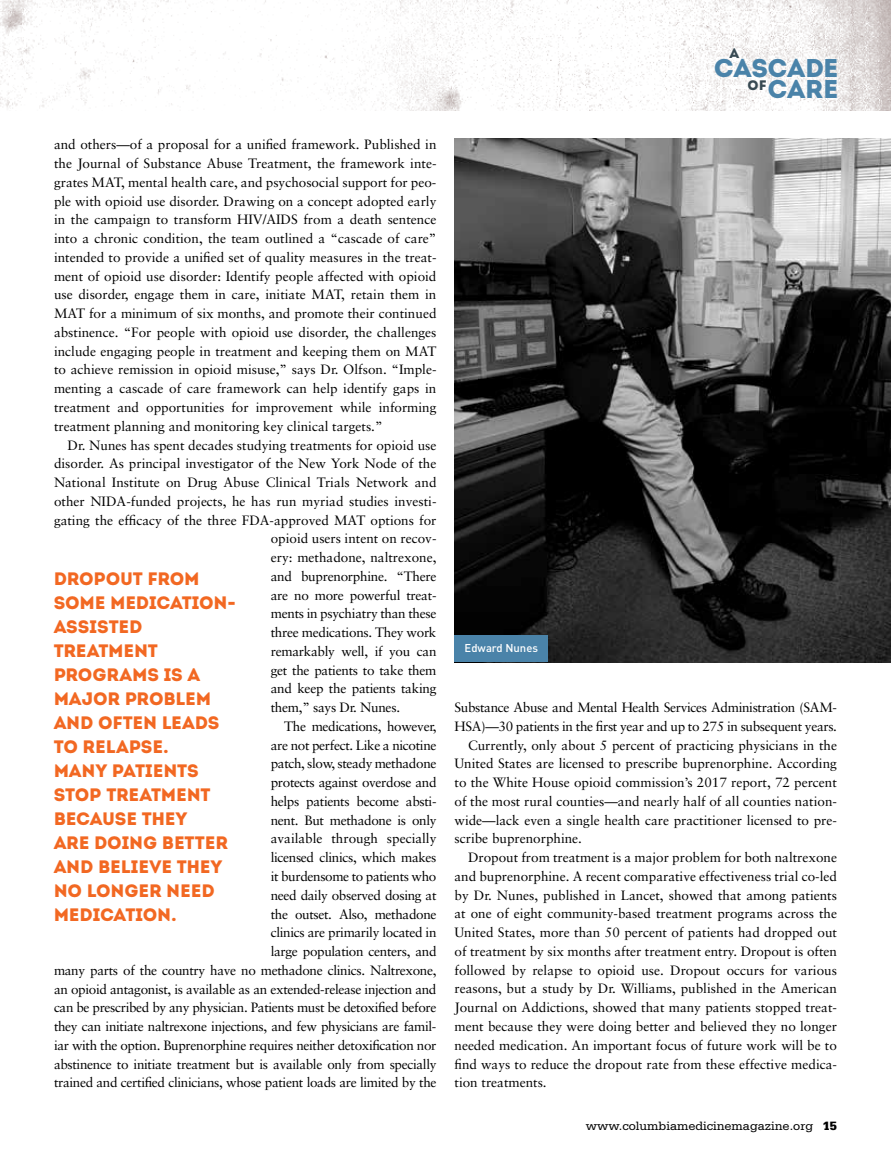
<style>
.page{position:relative;width:891px;height:1175px;background:#fff}
.page>*{position:absolute;margin:0;border:0;box-sizing:border-box;transform-origin:0 0}
.t1{font:25.65px "Intro";letter-spacing:-.025em;color:#4a83a9}
.t2{font:18px/24px "Intro";letter-spacing:-.01em;color:#f26822}
.t3{font:13.8px "Intro";color:#384a53}
.t4{font:13.5px/18.8px "Sabon";color:#000;text-align:justify}
.t5{font:13.5px "Sabon";letter-spacing:-.025em;color:#000}
.t6{font:13.5px "Sabon";letter-spacing:-.02em;color:#000}
.t7{font:12.75px "Serifa";color:#000}
.t8{font:500 11.25px "DIN";color:#fff}
.s1{font-family:"Benton Gothic";font-weight:900}
.s2{font-weight:900}
</style>
<div class="page">
<svg style="left:0;top:0;width:891px;height:111px"></svg>
<img style="left:454px;top:139px;width:437px;height:523px">
<div style="left:454px;top:635px;width:94px;height:27px;background:#4a83a9"></div>
<p class="t4" style="left:54px;top:135px;width:384px">and others—of a proposal for a unified framework. Published in the Journal of Substance Abuse Treatment, the framework inte&shy;grates MAT, mental health care, and psychosocial support for peo&shy;ple with opioid use disorder. Drawing on a concept adopted early in the campaign to transform HIV/AIDS from a death sentence into a chronic condition, the team outlined a “cascade of care” intended to provide a unified set of quality measures in the treat&shy;ment of opioid use disorder: Identify people affected with opioid use disorder, engage them in care, initiate MAT, retain them in MAT for a minimum of six months, and promote their continued abstinence. “For people with opioid use disorder, the challenges include engaging people in treatment and keeping them on MAT to achieve remission in opioid misuse,” says Dr. Olfson. “Imple&shy;menting a cascade of care framework can help identify gaps in treatment and opportunities for improvement while informing treatment planning and monitoring key clinical targets.”</p>
<p class="t4" style="left:68px;top:435px;width:371px">Dr. Nunes has spent decades studying treatments for opioid use</p>
<p class="t4" style="left:54px;top:454px;width:384px">disorder. As principal investigator of the New York Node of the</p>
<p class="t4" style="left:54px;top:473px;width:384px">National Institute on Drug Abuse Clinical Trials Network and</p>
<p class="t4" style="left:54px;top:491px;width:384px">other NIDA-funded projects, he has run myriad studies investi-</p>
<p class="t4" style="left:54px;top:510px;width:384px">gating the efficacy of the three FDA-approved MAT options for</p>
<p class="t4" style="left:271px;top:529px;width:167px">opioid users intent on recov-</p>
<p class="t4" style="left:271px;top:548px;width:167px">ery: methadone, naltrexone,</p>
<p class="t6" style="left:271px;top:568px;width:167px">and buprenorphine. “There</p>
<p class="t6" style="left:271px;top:587px;width:167px">are no more powerful treat-</p>
<p class="t6" style="left:271px;top:605px;width:167px">ments in psychiatry than these</p>
<p class="t6" style="left:271px;top:624px;width:167px">three medications. They work</p>
<p class="t6" style="left:271px;top:643px;width:167px">remarkably well, if you can</p>
<p class="t6" style="left:271px;top:662px;width:167px">get the patients to take them</p>
<p class="t6" style="left:271px;top:680px;width:167px">and keep the patients taking</p>
<p class="t6" style="left:271px;top:699px;width:131px">them,” says Dr. Nunes.</p>
<p class="t5" style="left:284px;top:718px;width:154px">The medications, however,</p>
<p class="t5" style="left:271px;top:737px;width:167px">are not perfect. Like a nicotine</p>
<p class="t5" style="left:271px;top:755px;width:167px">patch, slow, steady methadone</p>
<p class="t5" style="left:271px;top:774px;width:167px">protects against overdose and</p>
<p class="t5" style="left:271px;top:793px;width:167px">helps patients become absti-</p>
<p class="t5" style="left:271px;top:812px;width:167px">nent. But methadone is only</p>
<p class="t4" style="left:271px;top:829px;width:167px">available through specially</p>
<p class="t5" style="left:271px;top:849px;width:167px">licensed clinics, which makes</p>
<p class="t5" style="left:271px;top:868px;width:167px">it burdensome to patients who</p>
<p class="t5" style="left:271px;top:887px;width:167px">need daily observed dosing at</p>
<p class="t5" style="left:271px;top:905px;width:167px">the outset. Also, methadone</p>
<p class="t5" style="left:271px;top:924px;width:167px">clinics are primarily located in</p>
<p class="t5" style="left:271px;top:943px;width:167px">large population centers, and</p>
<p class="t5" style="left:54px;top:962px;width:384px">many parts of the country have no methadone clinics. Naltrexone,</p>
<p class="t5" style="left:54px;top:980px;width:384px">an opioid antagonist, is available as an extended-release injection and</p>
<p class="t5" style="left:54px;top:999px;width:384px">can be prescribed by any physician. Patients must be detoxified before</p>
<p class="t5" style="left:54px;top:1018px;width:384px">they can initiate naltrexone injections, and few physicians are famil-</p>
<p class="t5" style="left:54px;top:1037px;width:384px">iar with the option. Buprenorphine requires neither detoxification nor</p>
<p class="t5" style="left:54px;top:1055px;width:384px">abstinence to initiate treatment but is available only from specially</p>
<p class="t5" style="left:54px;top:1074px;width:384px">trained and certified clinicians, whose patient loads are limited by the</p>
<h2 class="t2" style="left:54px;top:566px;width:183px">DROPOUT FROM<br>SOME MEDICATION<span class="s1">-<br></span>ASSISTED<br>TREATMENT<br>PROGRAMS IS A<br>MAJOR PROBLEM<br>AND OFTEN LEADS<br>TO RELAPSE.<br>MANY PATIENTS<br>STOP TREATMENT<br>BECAUSE THEY<br>ARE DOING BETTER<br>AND BELIEVE THEY<br>NO LONGER NEED<br>MEDICATION.</h2>
<p class="t3" style="left:730px;top:45px;width:11px">A</p>
<h1 class="t1" style="left:714px;top:53px;width:126px">CASCADE</h1>
<p class="t3" style="left:748px;top:77px;width:21px">OF</p>
<h1 class="t1" style="left:767px;top:74px;width:73px">CARE</h1>
<p class="t8" style="left:465px;top:641px;width:75px">Edward Nunes</p>
<p class="t5" style="left:455px;top:699px;width:384px">Substance Abuse and Mental Health Services Administration (SAM-</p>
<p class="t5" style="left:455px;top:718px;width:384px">HSA)—30 patients in the first year and up to 275 in subsequent years.</p>
<p class="t4" style="left:468px;top:735px;width:370px">Currently, only about 5 percent of practicing physicians in the</p>
<p class="t4" style="left:455px;top:754px;width:384px">United States are licensed to prescribe buprenorphine. According</p>
<p class="t4" style="left:455px;top:773px;width:384px">to the White House opioid commission’s 2017 report, 72 percent</p>
<p class="t4" style="left:455px;top:791px;width:384px">of the most rural counties—and nearly half of all counties nation-</p>
<p class="t4" style="left:455px;top:810px;width:384px">wide—lack even a single health care practitioner licensed to pre-</p>
<p class="t4" style="left:455px;top:829px;width:129px">scribe buprenorphine.</p>
<p class="t4" style="left:468px;top:848px;width:371px">Dropout from treatment is a major problem for both naltrexone</p>
<p class="t4" style="left:455px;top:866px;width:384px">and buprenorphine. A recent comparative effectiveness trial co-led</p>
<p class="t4" style="left:455px;top:885px;width:384px">by Dr. Nunes, published in Lancet, showed that among patients</p>
<p class="t4" style="left:455px;top:904px;width:384px">at one of eight community-based treatment programs across the</p>
<p class="t4" style="left:455px;top:923px;width:384px">United States, more than 50 percent of patients had dropped out</p>
<p class="t4" style="left:455px;top:941px;width:384px">of treatment by six months after treatment entry. Dropout is often</p>
<p class="t4" style="left:455px;top:960px;width:384px">followed by relapse to opioid use. Dropout occurs for various</p>
<p class="t4" style="left:455px;top:979px;width:384px">reasons, but a study by Dr. Williams, published in the American</p>
<p class="t4" style="left:455px;top:998px;width:384px">Journal on Addictions, showed that many patients stopped treat-</p>
<p class="t4" style="left:455px;top:1016px;width:384px">ment because they were doing better and believed they no longer</p>
<p class="t4" style="left:455px;top:1035px;width:384px">needed medication. An important focus of future work will be to</p>
<p class="t4" style="left:455px;top:1054px;width:384px">find ways to reduce the dropout rate from these effective medica-</p>
<p class="t4" style="left:455px;top:1073px;width:94px">tion treatments.</p>
<p class="t7" style="left:586px;top:1118px;width:253px">www.columbiamedicinemagazine.org <span class="s2">15</span></p>
</div>
